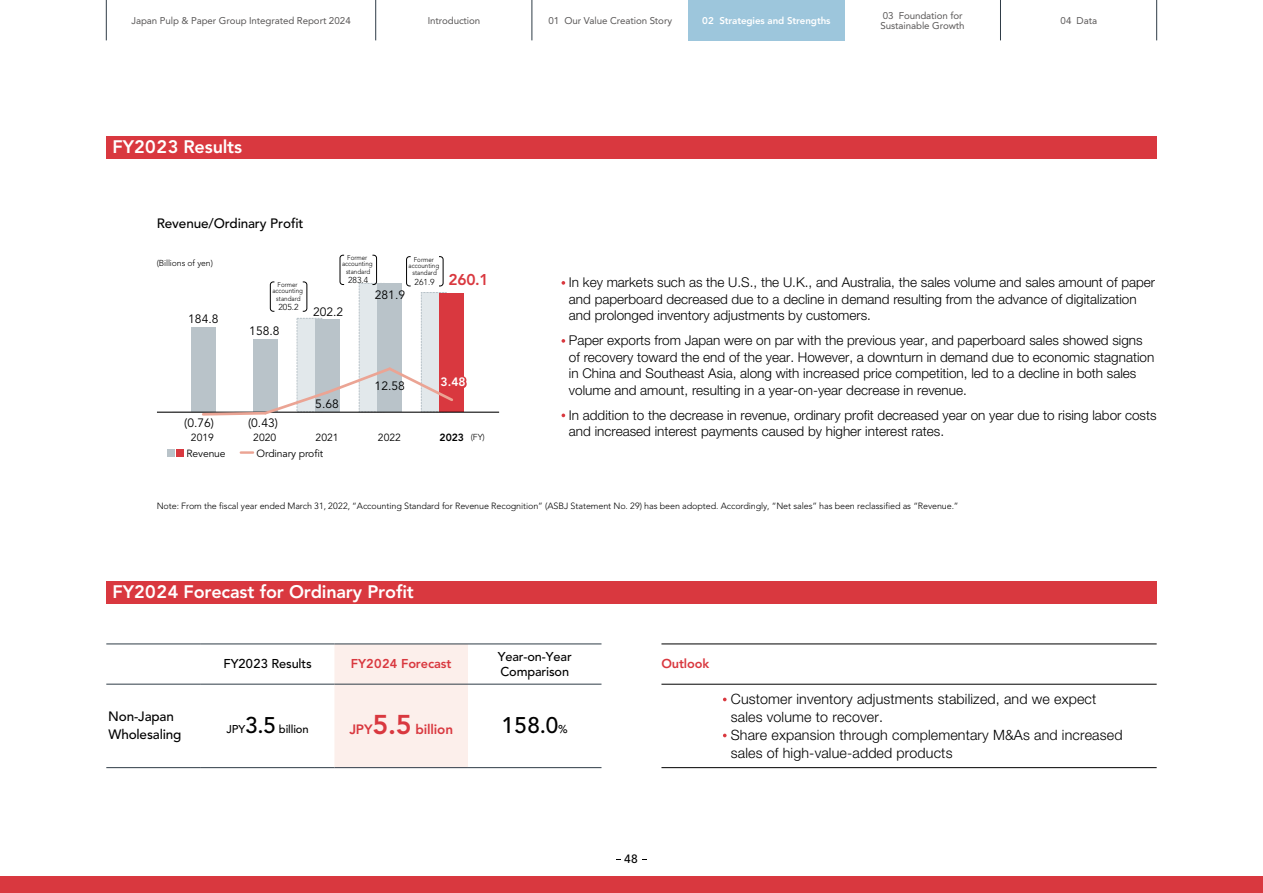
<style>
.page{position:relative;width:1263px;height:893px;background:#fff}
.page>*{position:absolute;margin:0;border:0;box-sizing:border-box;transform-origin:0 0}
.t1{font:24.15px "Hiragino UD Sans Std W3";color:#000}
.t2{font:500 22.5px "Avenir LT Std";color:#000}
.t3{font:800 18px "Avenir LT Std";letter-spacing:-.005em;color:#fff}
.t4{font:800 15.6px "Avenir LT Std";color:#d9383f}
.t5{font:300 14.25px/18px "Helvetica Neue LT Std";letter-spacing:.01em;color:#000}
.t6{font:300 13.5px/16.5px "Helvetica Neue LT Std";color:#000}
.t7{font:500 13.5px/18px "Avenir LT Std";letter-spacing:-.01em;color:#000}
.t8{font:800 13.5px "Avenir LT Std";letter-spacing:-.01em;color:#d9383f}
.t9{font:500 12.75px/15px "Avenir LT Std";letter-spacing:-.01em;color:#000}
.t10{font:800 12.75px "Avenir LT Std";letter-spacing:-.01em;color:#d9383f}
.t11{font:12.15px "Avenir LT Std";color:#000}
.t12{font:800 12.15px "Avenir LT Std";color:#fff}
.t13{font:500 12px "Avenir LT Std";color:#000}
.t14{font:500 11.25px "Avenir LT Std";letter-spacing:-.01em;color:#000}
.t15{font:10.35px "Avenir LT Std";letter-spacing:-.005em;color:#000}
.t16{font:800 10.35px "Avenir LT Std";color:#000}
.t17{font:9.75px/10.5px "Avenir LT Std";letter-spacing:-.01em;color:#595757}
.t18{font:800 9.75px "Avenir LT Std";letter-spacing:-.01em;color:#fff}
.t19{font:300 9px "Avenir LT Std";letter-spacing:-.01em;color:#000}
.t20{font:300 8.7px "Avenir LT Std";letter-spacing:-.01em;color:#000}
.t21{font:300 6.9px/6px "Avenir LT Std";color:#000;text-align:center;scale:.9 1}
.s1{font-weight:300;font-size:8.7px}
.s2{font-family:"Hiragino UD Sans Std W4"}
.s3{font-size:22.5px}
.s4{font-size:27px}
.s5{font-size:11.25px}
</style>
<div class="page">
<div style="left:0;top:877px;width:1263px;height:16px;background:#d9383f"></div>
<svg style="left:723px;top:698px;width:4px;height:3px"></svg>
<svg style="left:723px;top:734px;width:4px;height:3px"></svg>
<div style="left:334px;top:645px;width:134px;height:122px;background:#fcefeb"></div>
<hr style="left:106px;top:644px;width:95px;height:1px;background:#2f3c47">
<hr style="left:201px;top:644px;width:133px;height:1px;background:#2f3c47">
<hr style="left:334px;top:644px;width:134px;height:1px;background:#2f3c47">
<hr style="left:468px;top:644px;width:133px;height:1px;background:#2f3c47">
<hr style="left:106px;top:684px;width:95px;height:1px;background:#2f3c47">
<hr style="left:201px;top:684px;width:133px;height:1px;background:#2f3c47">
<hr style="left:334px;top:684px;width:134px;height:1px;background:#2f3c47">
<hr style="left:468px;top:684px;width:133px;height:1px;background:#2f3c47">
<hr style="left:106px;top:767px;width:95px;height:1px;background:#2f3c47">
<hr style="left:201px;top:767px;width:133px;height:1px;background:#2f3c47">
<hr style="left:334px;top:767px;width:134px;height:1px;background:#2f3c47">
<hr style="left:468px;top:767px;width:133px;height:1px;background:#2f3c47">
<svg style="left:561px;top:281px;width:4px;height:4px"></svg>
<svg style="left:561px;top:339px;width:4px;height:4px"></svg>
<svg style="left:561px;top:414px;width:4px;height:3px"></svg>
<div style="left:191px;top:328px;width:25px;height:84px;background:#b9c3c9"></div>
<hr style="left:157px;top:412px;width:342px;height:1px;background:#000">
<div style="left:167px;top:449px;width:8px;height:8px;background:#b9c3c9"></div>
<div style="left:176px;top:449px;width:8px;height:8px;background:#d9383f"></div>
<svg style="left:241px;top:451px;width:12px;height:3px"></svg>
<svg style="left:200px;top:255px;width:268px;height:161px"></svg>
<div style="left:106px;top:581px;width:1051px;height:22px;background:#d9383f"></div>
<div style="left:106px;top:136px;width:1051px;height:22px;background:#d9383f"></div>
<hr style="left:661px;top:644px;width:496px;height:1px;background:#000">
<hr style="left:661px;top:684px;width:496px;height:1px;background:#000">
<hr style="left:661px;top:767px;width:496px;height:1px;background:#000">
<div style="left:688px;top:0;width:156px;height:40px;background:#9dc6dc"></div>
<hr style="left:1156px;top:0;width:1px;height:40px;background:#2f3c47">
<hr style="left:1000px;top:0;width:1px;height:40px;background:#2f3c47">
<hr style="left:532px;top:0;width:1px;height:40px;background:#2f3c47">
<hr style="left:375px;top:0;width:1px;height:40px;background:#2f3c47">
<hr style="left:106px;top:0;width:1px;height:40px;background:#2f3c47">
<p class="t17" style="left:131px;top:15px;width:221px">Japan Pulp &amp; Paper Group Integrated Report 2024</p>
<p class="t17" style="left:428px;top:15px;width:54px">Introduction</p>
<p class="t17" style="left:548px;top:15px;width:125px">01 Our Value Creation Story</p>
<p class="t18" style="left:702px;top:15px;width:130px">02 Strategies and Strengths</p>
<p class="t17" style="left:881px;top:10px;width:85px">03 Foundation for<br>Sustainable Growth</p>
<p class="t17" style="left:1060px;top:15px;width:38px">04 Data</p>
<h3 class="t3" style="left:113px;top:136px;width:131px">FY2023 Results</h3>
<p class="t7" style="left:157px;top:215px;width:148px">Revenue/Ordinary Profit</p>
<h1 class="t1" style="left:155px;top:216px;width:50px">海外</h1>
<p class="t20" style="left:157px;top:258px;width:58px">(Billions of yen)</p>
<p class="t11" style="left:188px;top:312px;width:32px">184.8</p>
<p class="t21" style="left:272px;top:282px;width:35px">Former accounting</p>
<p class="t21" style="left:276px;top:295px;width:28px">standard</p>
<p class="t20" style="left:278px;top:302px;width:22px">205.2</p>
<p class="t11" style="left:249px;top:324px;width:32px">158.8</p>
<p class="t21" style="left:342px;top:255px;width:35px">Former accounting</p>
<p class="t21" style="left:346px;top:269px;width:28px">standard</p>
<p class="t20" style="left:348px;top:275px;width:22px">283.4</p>
<p class="t21" style="left:409px;top:256px;width:35px">Former accounting</p>
<p class="t21" style="left:412px;top:270px;width:28px">standard</p>
<p class="t20" style="left:415px;top:276px;width:22px">261.9</p>
<p class="t11" style="left:313px;top:305px;width:32px">202.2</p>
<p class="t11" style="left:375px;top:288px;width:32px">281.9</p>
<p class="t4" style="left:448px;top:271px;width:42px">260.1</p>
<p class="t11" style="left:184px;top:416px;width:31px">(0.76)</p>
<p class="t11" style="left:248px;top:416px;width:31px">(0.43)</p>
<p class="t11" style="left:315px;top:397px;width:25px">5.68</p>
<p class="t11" style="left:375px;top:378px;width:32px">12.58</p>
<p class="t12" style="left:441px;top:375px;width:27px">3.48</p>
<p class="t15" style="left:191px;top:431px;width:25px">2019</p>
<p class="t15" style="left:253px;top:431px;width:25px">2020</p>
<p class="t15" style="left:316px;top:431px;width:25px">2021</p>
<p class="t15" style="left:378px;top:431px;width:25px">2022</p>
<p class="t16" style="left:440px;top:431px;width:47px">2023 <span class="s1">(FY)</span></p>
<p class="t15" style="left:186px;top:447px;width:138px">Revenue<span class="s2">　　　</span>Ordinary profit</p>
<p class="t6" style="left:569px;top:274px;width:588px">In key markets such as the U.S., the U.K., and Australia, the sales volume and sales amount of paper and paperboard decreased due to a decline in demand resulting from the advance of digitalization and prolonged inventory adjustments by customers.</p>
<p class="t6" style="left:569px;top:332px;width:587px">Paper exports from Japan were on par with the previous year, and paperboard sales showed signs of recovery toward the end of the year. However, a downturn in demand due to economic stagnation in China and Southeast Asia, along with increased price competition, led to a decline in both sales volume and amount, resulting in a year-on-year decrease in revenue.</p>
<p class="t6" style="left:569px;top:406px;width:589px">In addition to the decrease in revenue, ordinary profit decreased year on year due to rising labor costs and increased interest payments caused by higher interest rates.</p>
<p class="t19" style="left:157px;top:501px;width:803px">Note: From the fiscal year ended March 31, 2022, “Accounting Standard for Revenue Recognition” (ASBJ Statement No. 29) has been adopted. Accordingly, “Net sales” has been reclassified as “Revenue.”</p>
<h3 class="t3" style="left:113px;top:581px;width:303px">FY2024 Forecast for Ordinary Profit</h3>
<p class="t9" style="left:223px;top:657px;width:90px">FY2023 Results</p>
<p class="t10" style="left:351px;top:656px;width:102px">FY2024 Forecast</p>
<p class="t9" style="left:498px;top:649px;width:76px">Year-on-Year<br>Comparison</p>
<p class="t7" style="left:108px;top:708px;width:75px">Non-Japan<br>Wholesaling</p>
<p class="t14" style="left:227px;top:723px;width:84px">JPY<span class="s3">3.5</span> billion</p>
<p class="t8" style="left:349px;top:721px;width:105px">JPY<span class="s4">5.5</span> billion</p>
<h2 class="t2" style="left:501px;top:712px;width:68px">158.0<span class="s5">%</span></h2>
<p class="t10" style="left:661px;top:656px;width:49px">Outlook</p>
<p class="t5" style="left:731px;top:689px;width:393px">Customer inventory adjustments stabilized, and we expect sales volume to recover.<br>Share expansion through complementary M&amp;As and increased sales of high-value-added products</p>
<p class="t13" style="left:624px;top:852px;width:15px">48</p>
</div>
